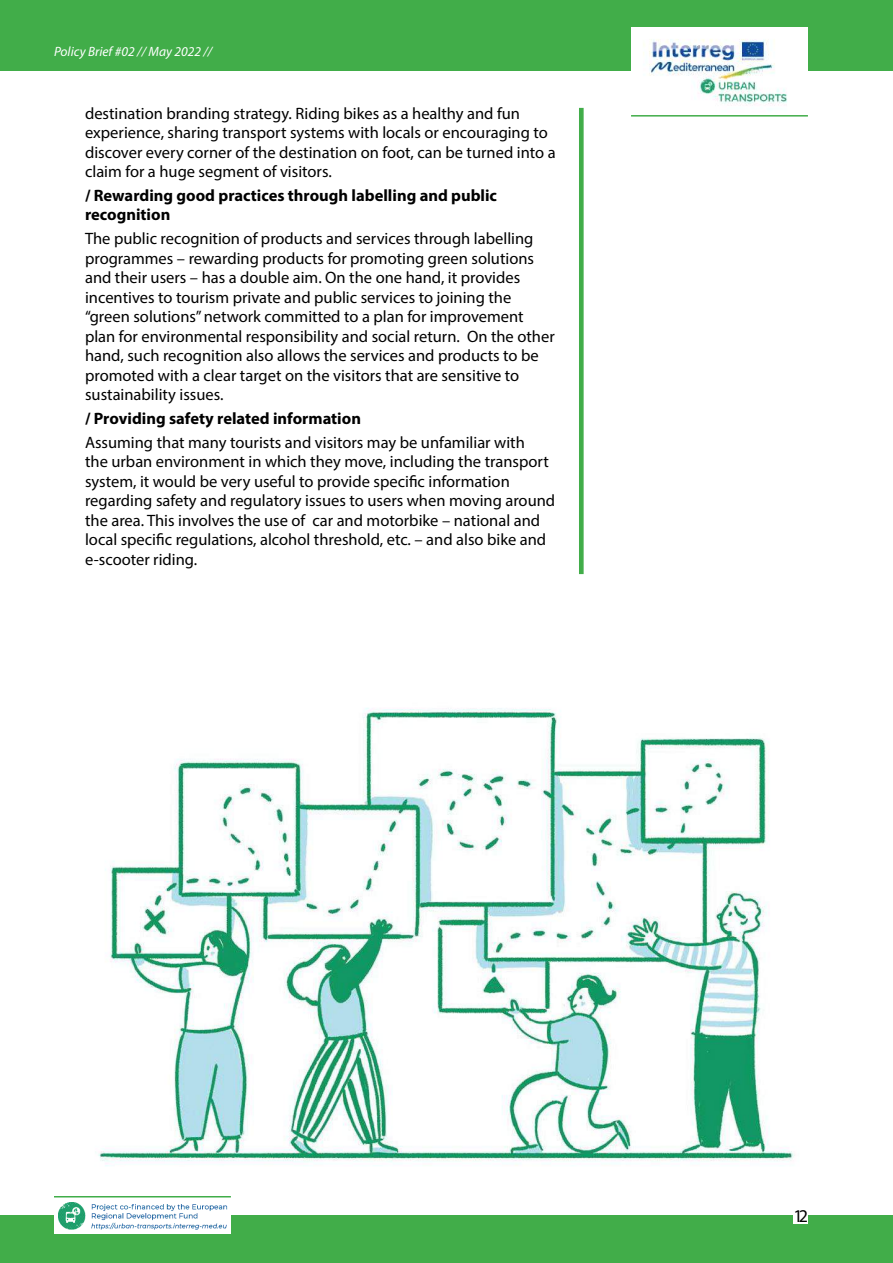
<style>
.page{position:relative;width:893px;height:1263px;background:#fff}
.page>*{position:absolute;margin:0;border:0;box-sizing:border-box;transform-origin:0 0}
.t1{font:18px "Myriad Pro";color:#000}
.t2{font:16.5px/19.5px "Myriad Pro";color:#000}
.t3{font:700 16.5px/19.5px "Myriad Pro";color:#000}
.t4{font:italic 13.5px "Myriad Pro";color:#fff}
</style>
<div class="page">
<svg style="left:579px;top:108px;width:5px;height:466px;background:#4eb256"></svg>
<div style="left:0;top:1216px;width:893px;height:47px;background:#41ad49"></div>
<div style="left:0;top:0;width:893px;height:71px;background:#41ad49"></div>
<img style="left:631px;top:27px;width:177px;height:78px">
<hr style="left:631px;top:115px;width:177px;height:2px;background:#41ad49">
<div style="left:793px;top:1208px;width:15px;height:15px;background:#fff"></div>
<div style="left:54px;top:1202px;width:177px;height:31px;background:#fff"></div>
<img style="left:59px;top:1202px;width:169px;height:27px">
<hr style="left:54px;top:1196px;width:177px;height:1px;background:#41ad49">
<img style="left:98px;top:708px;width:697px;height:458px">
<p class="t4" style="left:54px;top:43px;width:160px">Policy Brief #02 // May 2022 //</p>
<p class="t2" style="left:85px;top:103px;width:472px">destination branding strategy. Riding bikes as a healthy and fun experience, sharing transport systems with locals or encouraging to discover every corner of the destination on foot, can be turned into a claim for a huge segment of visitors.</p>
<p class="t3" style="left:85px;top:185px;width:414px">/ Rewarding good practices through labelling and public recognition</p>
<p class="t2" style="left:85px;top:229px;width:471px">The public recognition of products and services through labelling programmes – rewarding products for promoting green solutions and their users – has a double aim. On the one hand, it provides incentives to tourism private and public services to joining the “green solutions” network committed to a plan for improvement plan for environmental responsibility and social return. On the other hand, such recognition also allows the services and products to be promoted with a clear target on the visitors that are sensitive to sustainability issues.</p>
<p class="t3" style="left:85px;top:408px;width:277px">/ Providing safety related information</p>
<p class="t2" style="left:85px;top:432px;width:472px">Assuming that many tourists and visitors may be unfamiliar with<br>the urban environment in which they move, including the transport system, it would be very useful to provide specific information regarding safety and regulatory issues to users when moving around the area. This involves the use of car and motorbike – national and local specific regulations, alcohol threshold, etc. – and also bike and e-scooter riding.</p>
<p class="t1" style="left:793px;top:1204px;width:16px">12</p>
</div>
